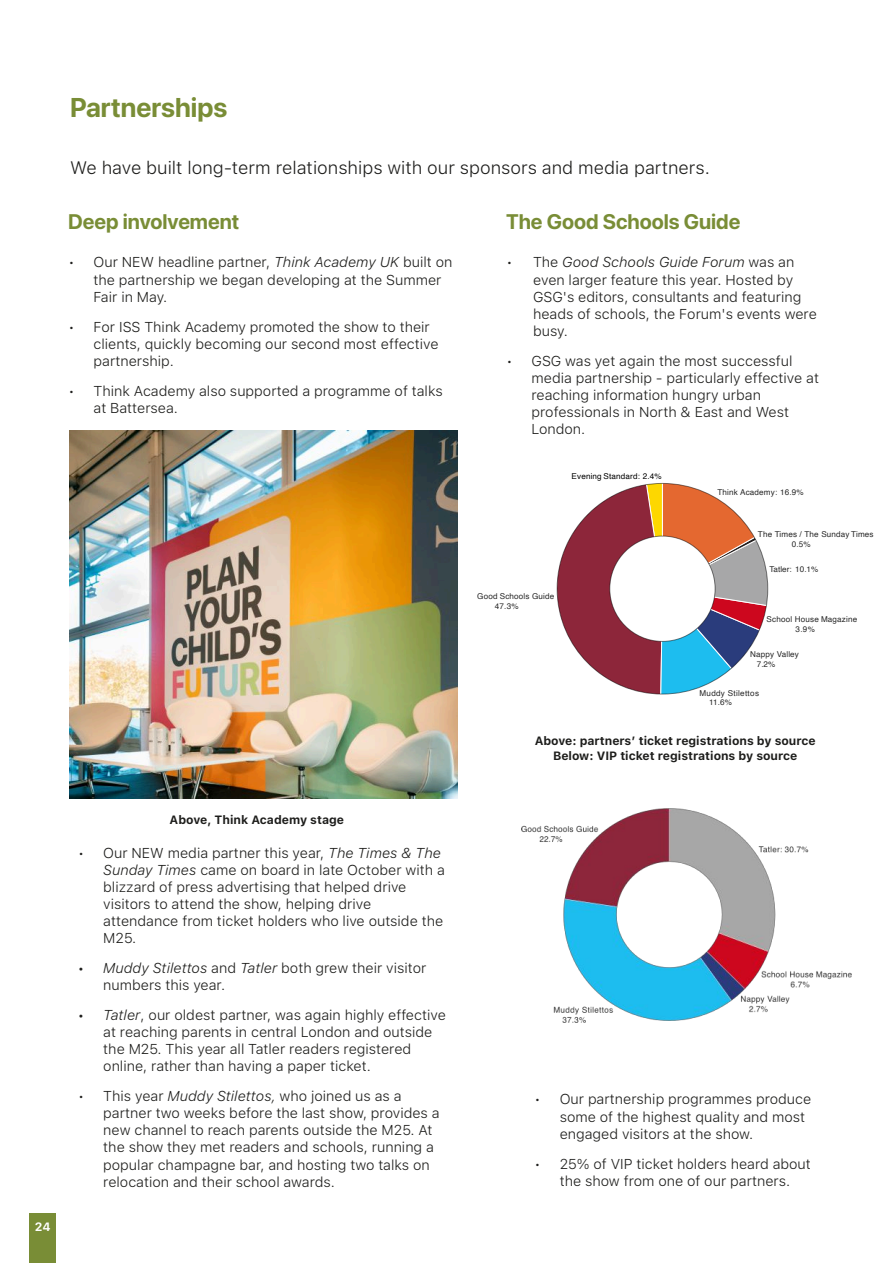
<style>
.page{position:relative;width:893px;height:1263px;background:#fff}
.page>*{position:absolute;margin:0;border:0;box-sizing:border-box;transform-origin:0 0}
.t1{font:700 27px "SF Pro Display";color:#798d36}
.t2{font:700 21px "SF Pro Display";color:#798d36}
.t3{font:300 18px "SF Pro Text";color:#1d1d1b}
.t4{font:300 14.25px "SF Pro Text";color:#1d1d1b}
.t5{font:italic 300 14.25px "SF Pro Text";color:#1d1d1b}
.t6{font:700 12px "SF Pro Text";color:#1d1d1b}
.t7{font:700 12px "SF Pro Text";color:#fff}
.t8{font:8.1px "Helvetica";letter-spacing:.02em;color:rgb(0 0 0/.85)}
.t9{font:8.1px "Helvetica";letter-spacing:.02em;color:#000}
.t10{font:8.1px "Helvetica";color:rgb(0 0 0/.85)}
.s1{font-style:italic}
.s2{font-style:normal}
</style>
<div class="page">
<div style="left:30px;top:1213px;width:26px;height:50px;background:#798d36"></div>
<img style="left:521px;top:808px;width:330px;height:214px">
<img style="left:69px;top:430px;width:388px;height:368px">
<svg style="left:556px;top:483px;width:213px;height:211px"></svg>
<p class="t1" style="left:70px;top:91px;width:158px">Partnerships</p>
<p class="t3" style="left:70px;top:156px;width:641px">We have built long-term relationships with our sponsors and media partners.</p>
<p class="t2" style="left:68px;top:209px;width:173px">Deep involvement</p>
<p class="t4" style="left:68px;top:254px;width:386px">• Our NEW headline partner, <span class="s1">Think Academy UK</span> built on</p>
<p class="t4" style="left:94px;top:271px;width:350px">the partnership we began developing at the Summer</p>
<p class="t4" style="left:94px;top:288px;width:75px">Fair in May.</p>
<p class="t4" style="left:68px;top:318px;width:363px">• For ISS Think Academy promoted the show to their</p>
<p class="t4" style="left:94px;top:335px;width:347px">clients, quickly becoming our second most effective</p>
<p class="t4" style="left:94px;top:352px;width:82px">partnership.</p>
<p class="t4" style="left:68px;top:382px;width:376px">• Think Academy also supported a programme of talks</p>
<p class="t4" style="left:94px;top:399px;width:86px">at Battersea.</p>
<p class="t2" style="left:506px;top:209px;width:236px">The Good Schools Guide</p>
<p class="t5" style="left:506px;top:254px;width:290px"><span class="s2">• The</span> Good Schools Guide Forum <span class="s2">was an</span></p>
<p class="t4" style="left:533px;top:271px;width:262px">even larger feature this year. Hosted by</p>
<p class="t4" style="left:533px;top:288px;width:270px">GSG's editors, consultants and featuring</p>
<p class="t4" style="left:533px;top:305px;width:285px">heads of schools, the Forum's events were</p>
<p class="t4" style="left:533px;top:322px;width:36px">busy.</p>
<p class="t4" style="left:506px;top:352px;width:288px">• GSG was yet again the most successful</p>
<p class="t4" style="left:531px;top:369px;width:289px">media partnership - particularly effective at</p>
<p class="t4" style="left:531px;top:386px;width:231px">reaching information hungry urban</p>
<p class="t4" style="left:531px;top:403px;width:259px">professionals in North &amp; East and West</p>
<p class="t4" style="left:531px;top:421px;width:55px">London.</p>
<p class="t9" style="left:572px;top:472px;width:92px">Evening Standard: 2.4%</p>
<p class="t8" style="left:477px;top:593px;width:79px">Good Schools Guide</p>
<p class="t8" style="left:495px;top:603px;width:25px">47.3%</p>
<p class="t8" style="left:717px;top:489px;width:88px">Think Academy: 16.9%</p>
<p class="t8" style="left:758px;top:531px;width:117px">The Times / The Sunday Times</p>
<p class="t8" style="left:792px;top:541px;width:20px">0.5%</p>
<p class="t10" style="left:769px;top:565px;width:50px">Tatler: 10.1%</p>
<p class="t8" style="left:767px;top:616px;width:92px">School House Magazine</p>
<p class="t8" style="left:796px;top:626px;width:21px">3.9%</p>
<p class="t8" style="left:750px;top:651px;width:50px">Nappy Valley</p>
<p class="t8" style="left:757px;top:661px;width:20px">7.2%</p>
<p class="t8" style="left:699px;top:689px;width:61px">Muddy Stilettos</p>
<p class="t8" style="left:709px;top:699px;width:24px">11.6%</p>
<p class="t6" style="left:535px;top:734px;width:283px">Above: partnersʼ ticket registrations by source</p>
<p class="t6" style="left:553px;top:748px;width:246px">Below: VIP ticket registrations by source</p>
<p class="t7" style="left:35px;top:1219px;width:17px">24</p>
<p class="t6" style="left:170px;top:812px;width:176px">Above, Think Academy stage</p>
<p class="t4" style="left:78px;top:844px;width:365px">• Our NEW media partner this year, <span class="s1">The Times &amp; The</span></p>
<p class="t4" style="left:103px;top:861px;width:343px"><span class="s1">Sunday Times</span> came on board in late October with a</p>
<p class="t4" style="left:103px;top:878px;width:305px">blizzard of press advertising that helped drive</p>
<p class="t4" style="left:103px;top:895px;width:269px">visitors to attend the show, helping drive</p>
<p class="t4" style="left:103px;top:912px;width:341px">attendance from ticket holders who live outside the</p>
<p class="t4" style="left:103px;top:929px;width:35px">M25.</p>
<p class="t4" style="left:78px;top:959px;width:350px"><span class="s1">• Muddy Stilettos</span> and <span class="s1">Tatler</span> both grew their visitor</p>
<p class="t4" style="left:103px;top:976px;width:123px">numbers this year.</p>
<p class="t4" style="left:78px;top:1006px;width:370px"><span class="s1">• Tatler</span>, our oldest partner, was again highly effective</p>
<p class="t4" style="left:103px;top:1023px;width:330px">at reaching parents in central London and outside</p>
<p class="t4" style="left:103px;top:1040px;width:309px">the M25. This year all Tatler readers registered</p>
<p class="t4" style="left:103px;top:1058px;width:269px">online, rather than having a paper ticket.</p>
<p class="t4" style="left:78px;top:1087px;width:325px">• This year <span class="s1">Muddy Stilettos,</span> who joined us as a</p>
<p class="t4" style="left:103px;top:1105px;width:338px">partner two weeks before the last show, provides a</p>
<p class="t4" style="left:103px;top:1122px;width:331px">new channel to reach parents outside the M25. At</p>
<p class="t4" style="left:103px;top:1139px;width:332px">the show they met readers and schools, running a</p>
<p class="t4" style="left:103px;top:1156px;width:328px">popular champagne bar, and hosting two talks on</p>
<p class="t4" style="left:103px;top:1173px;width:233px">relocation and their school awards.</p>
<p class="t4" style="left:534px;top:1091px;width:279px">• Our partnership programmes produce</p>
<p class="t4" style="left:560px;top:1108px;width:247px">some of the highest quality and most</p>
<p class="t4" style="left:560px;top:1125px;width:195px">engaged visitors at the show.</p>
<p class="t4" style="left:534px;top:1155px;width:278px">• 25% of VIP ticket holders heard about</p>
<p class="t4" style="left:560px;top:1172px;width:232px">the show from one of our partners.</p>
</div>
